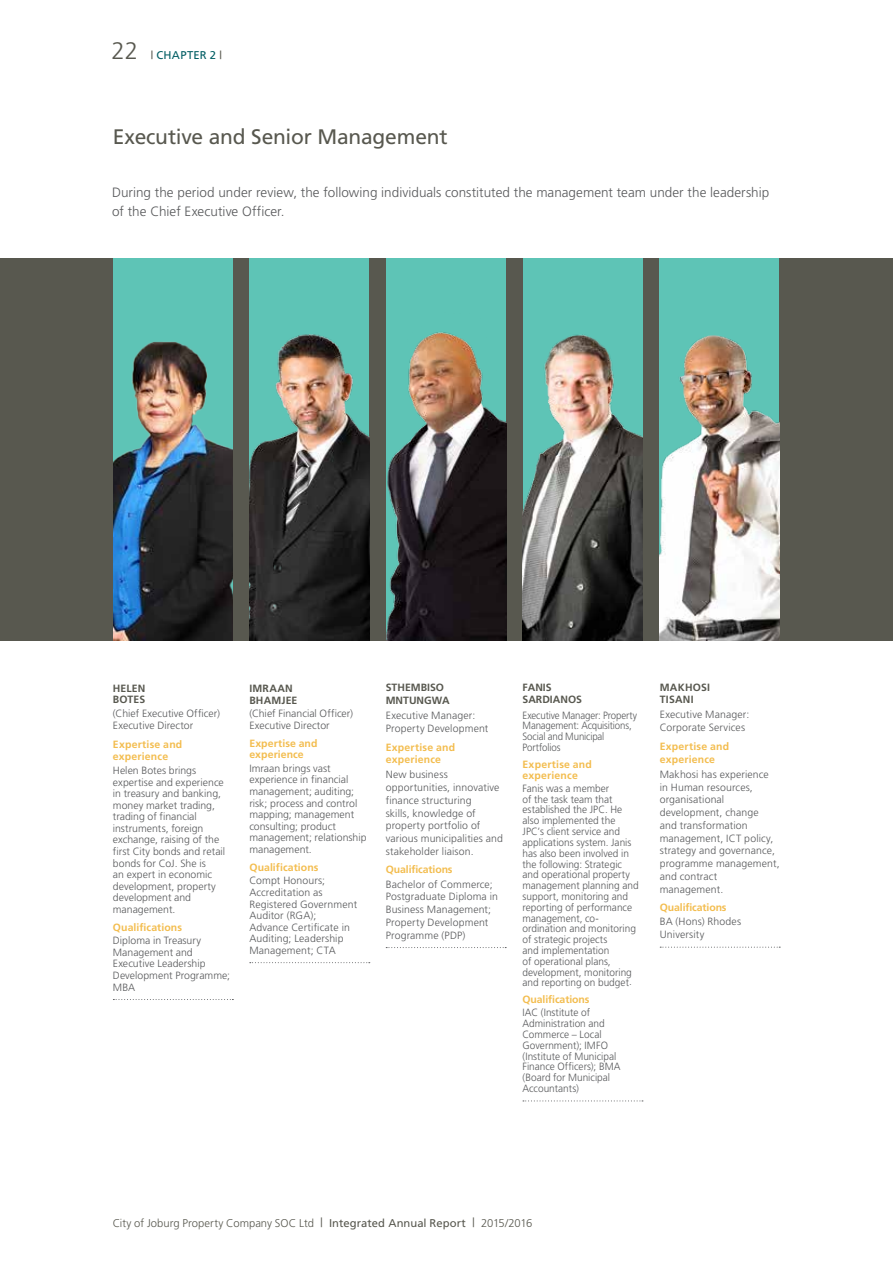
<style>
.page{position:relative;width:893px;height:1263px;background:#fff}
.page>*{position:absolute;margin:0;border:0;box-sizing:border-box;transform-origin:0 0}
.t1{font:21px "Frutiger";letter-spacing:-.01em;color:#58584f}
.t2{font:300 13.5px/19.5px "Frutiger";letter-spacing:.005em;color:#58595b}
.t3{font:300 11.25px "Frutiger";color:#58584f}
.t4{font:11.25px "Frutiger";letter-spacing:.02em;color:#005d63}
.t5{font:300 10.5px/11.6px "Frutiger";letter-spacing:.005em;color:#58595b}
.t6{font:300 10.5px/10.8px "Frutiger";letter-spacing:.005em;color:#58595b;scale:.96 1}
.t7{font:700 10.5px/12.8px "Frutiger";letter-spacing:.01em;color:#f3bd4f}
.t8{font:300 10.5px/10.8px "Frutiger";letter-spacing:-.015em;color:#58595b;scale:.92 1}
.t9{font:700 10.5px/12.8px "Frutiger";color:#58584f}
.t10{font:700 10.5px "Frutiger";letter-spacing:-.01em;color:#f3bd4f}
.t11{font:700 10.5px/12.8px "Frutiger";letter-spacing:.025em;color:#58584f}
.s1{font-weight:300;font-size:24px;color:#58584f}
.s2{color:#58584f}
.s3{font-size:12.75px}
.s4{font-weight:400}
</style>
<div class="page">
<div style="left:0;top:259px;width:893px;height:382px;background:#58584f"></div>
<svg style="left:386px;top:947px;width:120px;height:1px"></svg>
<img style="left:386px;top:258px;width:120px;height:382px">
<svg style="left:523px;top:1100px;width:120px;height:1px"></svg>
<div style="left:523px;top:258px;width:120px;height:382px;background:#5ec4b6"></div>
<img style="left:523px;top:334px;width:120px;height:306px">
<svg style="left:660px;top:947px;width:120px;height:1px"></svg>
<div style="left:659px;top:258px;width:120px;height:382px;background:#5ec4b6"></div>
<img style="left:659px;top:335px;width:120px;height:305px">
<div style="left:113px;top:258px;width:120px;height:382px;background:#5ec4b6"></div>
<img style="left:113px;top:341px;width:120px;height:299px">
<svg style="left:113px;top:999px;width:120px;height:1px"></svg>
<div style="left:249px;top:258px;width:120px;height:382px;background:#5ec4b6"></div>
<img style="left:249px;top:334px;width:120px;height:306px">
<svg style="left:250px;top:962px;width:120px;height:1px"></svg>
<p class="t4" style="left:111px;top:49px;width:112px"><span class="s1">22</span> <span class="s2">|</span> CHAPTER 2 <span class="s2">|</span></p>
<h1 class="t1" style="left:113px;top:124px;width:336px">Executive and Senior Management</h1>
<p class="t2" style="left:112px;top:182px;width:659px">During the period under review, the following individuals constituted the management team under the leadership of the Chief Executive Officer.</p>
<p class="t9" style="left:113px;top:682px;width:34px;line-height:11.6px">HELEN<br>BOTES</p>
<p class="t5" style="left:113px;top:708px;width:109px">(Chief Executive Officer)<br>Executive Director</p>
<p class="t7" style="left:113px;top:737px;width:71px">Expertise and experience</p>
<p class="t5" style="left:113px;top:765px;width:114px">Helen Botes brings expertise and experience in treasury and banking, money market trading, trading of financial instruments, foreign exchange, raising of the first City bonds and retail bonds for CoJ. She is<br>an expert in economic development, property development and management.</p>
<p class="t7" style="left:113px;top:920px;width:71px">Qualifications</p>
<p class="t5" style="left:113px;top:935px;width:119px">Diploma in Treasury<br>Management and<br>Executive Leadership<br>Development Programme;<br>MBA</p>
<p class="t9" style="left:249px;top:682px;width:50px;line-height:11.6px">IMRAAN<br>BHAMJEE</p>
<p class="t5" style="left:249px;top:708px;width:105px">(Chief Financial Officer)<br>Executive Director</p>
<p class="t7" style="left:249px;top:737px;width:70px;line-height:11.6px">Expertise and experience</p>
<p class="t5" style="left:249px;top:762px;width:119px">Imraan brings vast experience in financial management; auditing; risk; process and control mapping; management consulting; product management; relationship management.</p>
<p class="t7" style="left:249px;top:860px;width:71px">Qualifications</p>
<p class="t5" style="left:249px;top:875px;width:109px">Compt Honours;<br>Accreditation as<br>Registered Government<br>Auditor (RGA);<br>Advance Certificate in<br>Auditing; Leadership<br>Management; CTA</p>
<p class="t9" style="left:386px;top:681px;width:66px">STHEMBISO<br>MNTUNGWA</p>
<p class="t5" style="left:386px;top:709px;width:104px;line-height:12.8px">Executive Manager:<br>Property Development</p>
<p class="t7" style="left:386px;top:740px;width:71px">Expertise and experience</p>
<p class="t5" style="left:386px;top:768px;width:119px;line-height:12.8px">New business opportunities, innovative finance structuring<br>skills, knowledge of property portfolio of various municipalities and stakeholder liaison.</p>
<p class="t10" style="left:386px;top:863px;width:68px">Qualifications</p>
<p class="t5" style="left:386px;top:877px;width:114px;line-height:12.8px">Bachelor of Commerce;<br>Postgraduate Diploma in<br>Business Management;<br>Property Development<br>Programme (PDP)</p>
<p class="t9" style="left:522px;top:681px;width:61px">FANIS<br>SARDIANOS</p>
<p class="t8" style="left:522px;top:709px;width:126px">Executive Manager: Property<br>Management: Acquisitions,<br>Social and Municipal<br>Portfolios</p>
<p class="t7" style="left:522px;top:759px;width:71px;line-height:10.8px">Expertise and experience</p>
<p class="t6" style="left:522px;top:783px;width:122px">Fanis was a member<br>of the task team that established the JPC. He also implemented the<br>JPC’s client service and applications system. Janis has also been involved in the following: Strategic and operational property management planning and support, monitoring and reporting of performance management, co&shy;ordination and monitoring of strategic projects<br>and implementation<br>of operational plans, development, monitoring and reporting on budget.</p>
<p class="t10" style="left:522px;top:994px;width:68px">Qualifications</p>
<p class="t6" style="left:522px;top:1007px;width:104px">IAC (Institute of<br>Administration and<br>Commerce – Local<br>Government); IMFO (Institute of Municipal<br>Finance Officers); BMA (Board for Municipal<br>Accountants)</p>
<p class="t11" style="left:660px;top:681px;width:52px">MAKHOSI<br>TISANI</p>
<p class="t5" style="left:660px;top:708px;width:91px;line-height:12.8px">Executive Manager:<br>Corporate Services</p>
<p class="t7" style="left:660px;top:740px;width:71px">Expertise and experience</p>
<p class="t5" style="left:660px;top:768px;width:121px;line-height:12.8px">Makhosi has experience in Human resources, organisational development, change<br>and transformation management, ICT policy, strategy and governance, programme management, and contract management.</p>
<p class="t10" style="left:660px;top:901px;width:68px">Qualifications</p>
<p class="t5" style="left:660px;top:915px;width:83px;line-height:12.8px">BA (Hons) Rhodes<br>University</p>
<p class="t3" style="left:113px;top:1217px;width:421px">City of Joburg Property Company SOC Ltd <span class="s3">|</span> <span class="s4">Integrated Annual Report</span> <span class="s3">|</span> 2015/2016</p>
</div>
